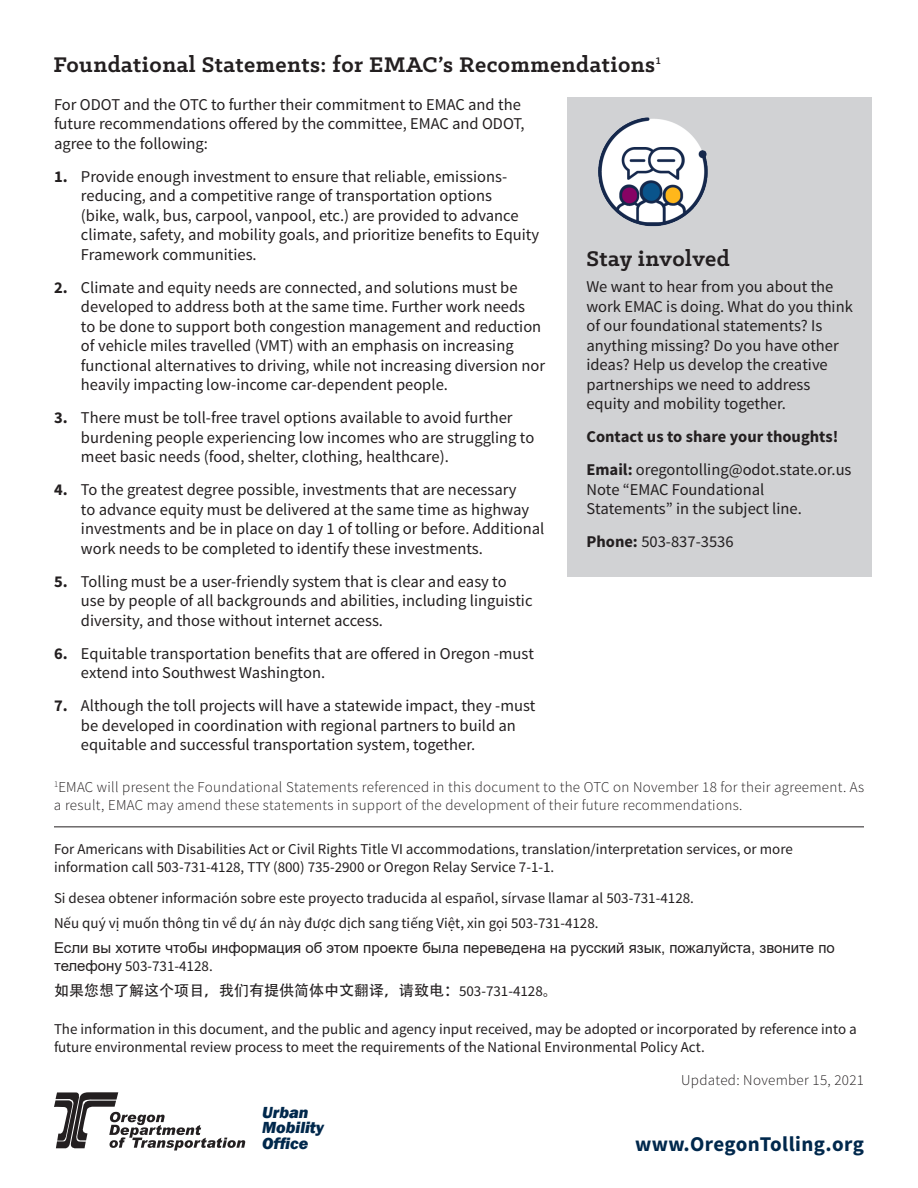
<style>
.page{position:relative;width:918px;height:1188px;background:#fff}
.page>*{position:absolute;margin:0;border:0;box-sizing:border-box;transform-origin:0 0}
.H2{font:700 24px "Klinic Slab";letter-spacing:.02em;color:#231f20}
.t1{font:700 21px "Source Sans Pro";letter-spacing:.02em;color:#00284c}
.t2{font:16.5px/19.5px "Source Sans Pro";color:#231f20}
.t3{font:700 16.5px "Source Sans Pro";color:#231f20}
.t4{font:italic 800 16.5px/15.8px "Franklin Gothic";color:#00284c}
.t5{font:15px/18px "Source Sans Pro";color:#231f20}
.t6{font:300 15px/18px "Source Sans Pro";letter-spacing:.02em;color:#231f20}
.t7{font:15px/18px "Arial";color:#231f20}
.t8{font:15px "Adobe Heiti Std";color:#231f20}
.s1{font-weight:700}
.s2{font-family:"Source Sans Pro"}
</style>
<div class="page">
<svg style="left:54px;top:1092px;width:191px;height:58px"></svg>
<hr style="left:54px;top:826px;width:810px;height:1px;background:#231f20">
<div style="left:567px;top:97px;width:305px;height:480px;background:#d1d2d4"></div>
<img style="left:598px;top:117px;width:110px;height:110px">
<h1 class="H2" style="left:54px;top:49px;width:609px">Foundational Statements: for EMAC’s Recommendations<sup>1</sup></h1>
<p class="t2" style="left:54px;top:95px;width:472px">For ODOT and the OTC to further their commitment to EMAC and the future recommendations offered by the committee, EMAC and ODOT, agree to the following:</p>
<p class="t2" style="left:81px;top:167px;width:428px;text-indent:-27px"><span class="s1">1.</span> Provide enough investment to ensure that reliable, emissions&shy;reducing, and a competitive range of transportation options</p>
<p class="t2" style="left:81px;top:206px;width:439px">(bike, walk, bus, carpool, vanpool, etc.) are provided to advance</p>
<p class="t2" style="left:81px;top:225px;width:460px">climate, safety, and mobility goals, and prioritize benefits to Equity</p>
<p class="t2" style="left:81px;top:245px;width:177px">Framework communities.</p>
<p class="t2" style="left:81px;top:278px;width:466px;text-indent:-27px"><span class="s1">2.</span> Climate and equity needs are connected, and solutions must be developed to address both at the same time. Further work needs<br>to be done to support both congestion management and reduction of vehicle miles travelled (VMT) with an emphasis on increasing functional alternatives to driving, while not increasing diversion nor heavily impacting low-income car-dependent people.</p>
<p class="t2" style="left:81px;top:408px;width:455px;text-indent:-27px"><span class="s1">3.</span> There must be toll-free travel options available to avoid further burdening people experiencing low incomes who are struggling to meet basic needs (food, shelter, clothing, healthcare).</p>
<p class="t2" style="left:81px;top:480px;width:465px;text-indent:-27px"><span class="s1">4.</span> To the greatest degree possible, investments that are necessary<br>to advance equity must be delivered at the same time as highway investments and be in place on day 1 of tolling or before. Additional work needs to be completed to identify these investments.</p>
<p class="t2" style="left:81px;top:572px;width:453px;text-indent:-27px"><span class="s1">5.</span> Tolling must be a user-friendly system that is clear and easy to use by people of all backgrounds and abilities, including linguistic diversity, and those without internet access.</p>
<p class="t2" style="left:81px;top:644px;width:454px;text-indent:-27px"><span class="s1">6.</span> Equitable transportation benefits that are offered in Oregon -must extend into Southwest Washington.</p>
<p class="t2" style="left:81px;top:696px;width:456px;text-indent:-27px"><span class="s1">7.</span> Although the toll projects will have a statewide impact, they -must be developed in coordination with regional partners to build an equitable and successful transportation system, together.</p>
<h1 class="H2" style="left:586px;top:243px;width:145px">Stay involved</h1>
<p class="t2" style="left:586px;top:277px;width:268px">We want to hear from you about the work EMAC is doing. What do you think of our foundational statements? Is anything missing? Do you have other ideas? Help us develop the creative partnerships we need to address equity and mobility together.</p>
<p class="t3" style="left:586px;top:426px;width:254px">Contact us to share your thoughts!</p>
<p class="t2" style="left:586px;top:460px;width:267px"><span class="s1">Email:</span> oregontolling@odot.state.or.us<br>Note “EMAC Foundational<br>Statements” in the subject line.</p>
<p class="t2" style="left:586px;top:532px;width:149px"><span class="s1">Phone:</span> 503-837-3536</p>
<p class="t6" style="left:54px;top:778px;width:812px"><sup>1</sup>EMAC will present the Foundational Statements referenced in this document to the OTC on November 18 for their agreement. As a result, EMAC may amend these statements in support of the development of their future recommendations.</p>
<p class="t5" style="left:54px;top:840px;width:740px">For Americans with Disabilities Act or Civil Rights Title VI accommodations, translation/interpretation services, or more information call 503-731-4128, TTY (800) 735-2900 or Oregon Relay Service 7-1-1.</p>
<p class="t5" style="left:54px;top:890px;width:641px">Si desea obtener información sobre este proyecto traducida al español, sírvase llamar al 503-731-4128.</p>
<p class="t5" style="left:54px;top:914px;width:546px">Nếu quý vị muốn thông tin về dự án này được dịch sang tiếng Việt, xin gọi 503-731-4128.</p>
<p class="t7" style="left:54px;top:938px;width:782px">Если вы хотите чтобы информация об этом проекте была переведена на русский язык, пожалуйста, звоните по телефону <span class="s2">503-731-4128.</span></p>
<p class="t8" style="left:54px;top:981px;width:505px">如果您想了解这个项目，我们有提供简体中文翻译，请致电：<span class="s2">503-731-4128</span>。</p>
<p class="t5" style="left:54px;top:1020px;width:804px">The information in this document, and the public and agency input received, may be adopted or incorporated by reference into a future environmental review process to meet the requirements of the National Environmental Policy Act.</p>
<p class="t4" style="left:262px;top:1104px;width:63px">Urban<br>Mobility<br>Office</p>
<p class="t6" style="left:681px;top:1071px;width:184px">Updated: November 15, 2021</p>
<p class="t1" style="left:635px;top:1130px;width:230px">www.OregonTolling.org</p>
</div>
